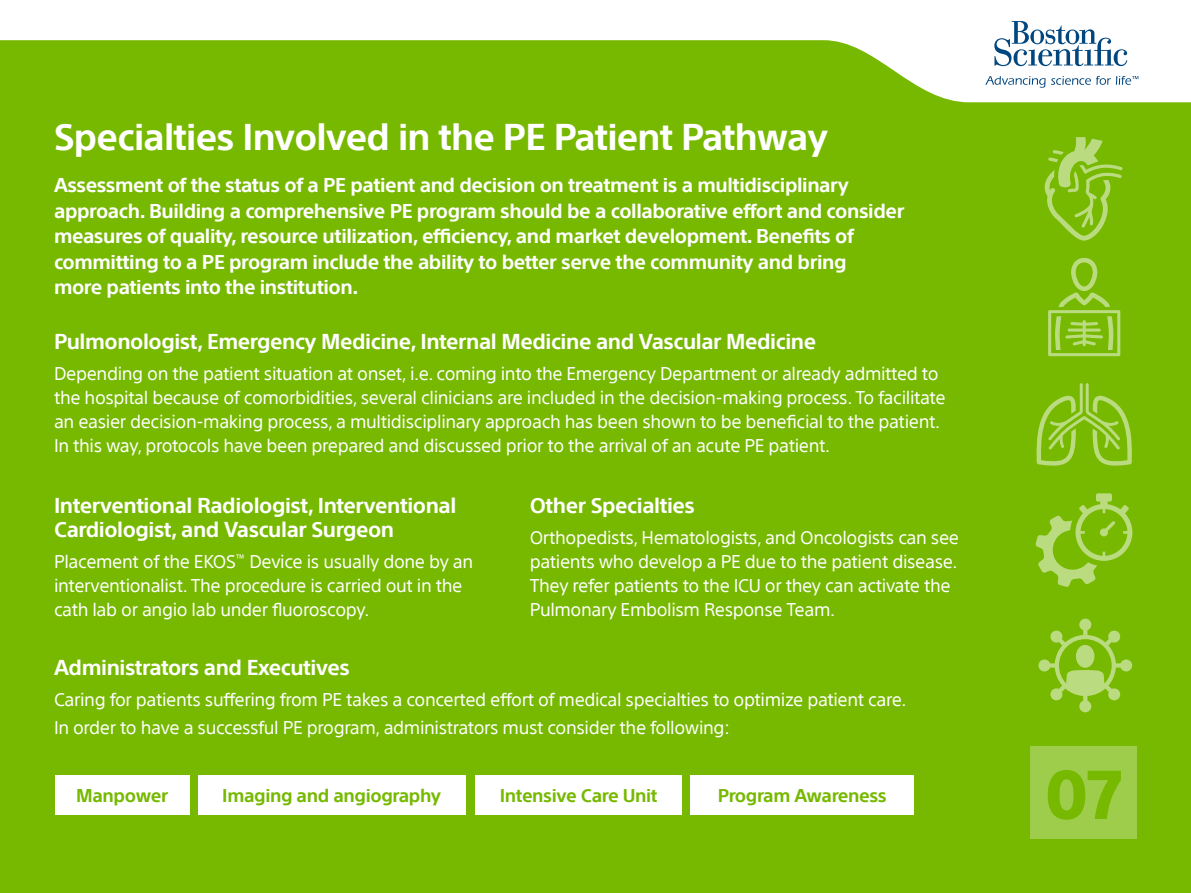
<style>
.page{position:relative;width:1191px;height:893px;background:#76b900}
.page>*{position:absolute;margin:0;border:0;box-sizing:border-box;transform-origin:0 0}
.t1{font:800 67.5px "SST";color:#76b900}
.t2{font:700 36.3px "SST";letter-spacing:-.02em;color:#fff}
.t3{font:700 21px/24px "SST";letter-spacing:-.02em;color:#fff}
.t4{font:700 19.5px/25.5px "SST";letter-spacing:-.02em;color:#fff}
.t5{font:18px/24px "SST";letter-spacing:-.02em;color:#fff}
.t6{font:700 18px "SST";letter-spacing:-.02em;color:#76b900}
</style>
<div class="page">
<svg style="left:0;top:0;width:1191px;height:102px;fill:#fff"></svg>
<svg style="left:994px;top:21px;width:133px;height:45px;background:#bed0de"></svg>
<svg style="left:985px;top:76px;width:60px;height:12px"></svg>
<svg style="left:1051px;top:76px;width:87px;height:9px"></svg>
<div style="left:55px;top:776px;width:134px;height:39px;background:#fff"></div>
<div style="left:198px;top:776px;width:267px;height:39px;background:#fff"></div>
<div style="left:475px;top:776px;width:206px;height:39px;background:#fff"></div>
<div style="left:690px;top:776px;width:223px;height:39px;background:#fff"></div>
<svg style="left:1048px;top:258px;width:72px;height:98px"></svg>
<svg style="left:1044px;top:137px;width:78px;height:104px"></svg>
<svg style="left:1036px;top:383px;width:96px;height:83px"></svg>
<div style="left:1030px;top:747px;width:107px;height:92px;background:#9ecd4c"></div>
<svg style="left:1035px;top:493px;width:97px;height:94px"></svg>
<svg style="left:1038px;top:619px;width:94px;height:93px"></svg>
<p class="t2" style="left:54px;top:115px;width:775px">Specialties Involved in the PE Patient Pathway</p>
<p class="t4" style="left:54px;top:173px;width:852px">Assessment of the status of a PE patient and decision on treatment is a multidisciplinary approach. Building a comprehensive PE program should be a collaborative effort and consider measures of quality, resource utilization, efficiency, and market development. Benefits of committing to a PE program include the ability to better serve the community and bring<br>more patients into the institution.</p>
<p class="t3" style="left:54px;top:330px;width:763px">Pulmonologist, Emergency Medicine, Internal Medicine and Vascular Medicine</p>
<p class="t5" style="left:54px;top:361px;width:893px">Depending on the patient situation at onset, i.e. coming into the Emergency Department or already admitted to the hospital because of comorbidities, several clinicians are included in the decision-making process. To facilitate an easier decision-making process, a multidisciplinary approach has been shown to be beneficial to the patient.<br>In this way, protocols have been prepared and discussed prior to the arrival of an acute PE patient.</p>
<p class="t3" style="left:54px;top:494px;width:404px">Interventional Radiologist, Interventional<br>Cardiologist, and Vascular Surgeon</p>
<p class="t5" style="left:54px;top:549px;width:421px">Placement of the EKOS<sup>™</sup> Device is usually done by an interventionalist. The procedure is carried out in the cath lab or angio lab under fluoroscopy.</p>
<p class="t3" style="left:530px;top:494px;width:167px">Other Specialties</p>
<p class="t5" style="left:530px;top:525px;width:431px">Orthopedists, Hematologists, and Oncologists can see patients who develop a PE due to the patient disease.<br>They refer patients to the ICU or they can activate the Pulmonary Embolism Response Team.</p>
<p class="t3" style="left:54px;top:656px;width:297px">Administrators and Executives</p>
<p class="t5" style="left:54px;top:687px;width:854px">Caring for patients suffering from PE takes a concerted effort of medical specialties to optimize patient care.</p>
<p class="t5" style="left:54px;top:716px;width:677px">In order to have a successful PE program, administrators must consider the following:</p>
<p class="t6" style="left:76px;top:785px;width:94px">Manpower</p>
<p class="t6" style="left:222px;top:785px;width:220px">Imaging and angiography</p>
<p class="t6" style="left:500px;top:785px;width:159px">Intensive Care Unit</p>
<p class="t6" style="left:718px;top:785px;width:170px">Program Awareness</p>
<h1 class="t1" style="left:1045px;top:755px;width:79px">07</h1>
</div>
